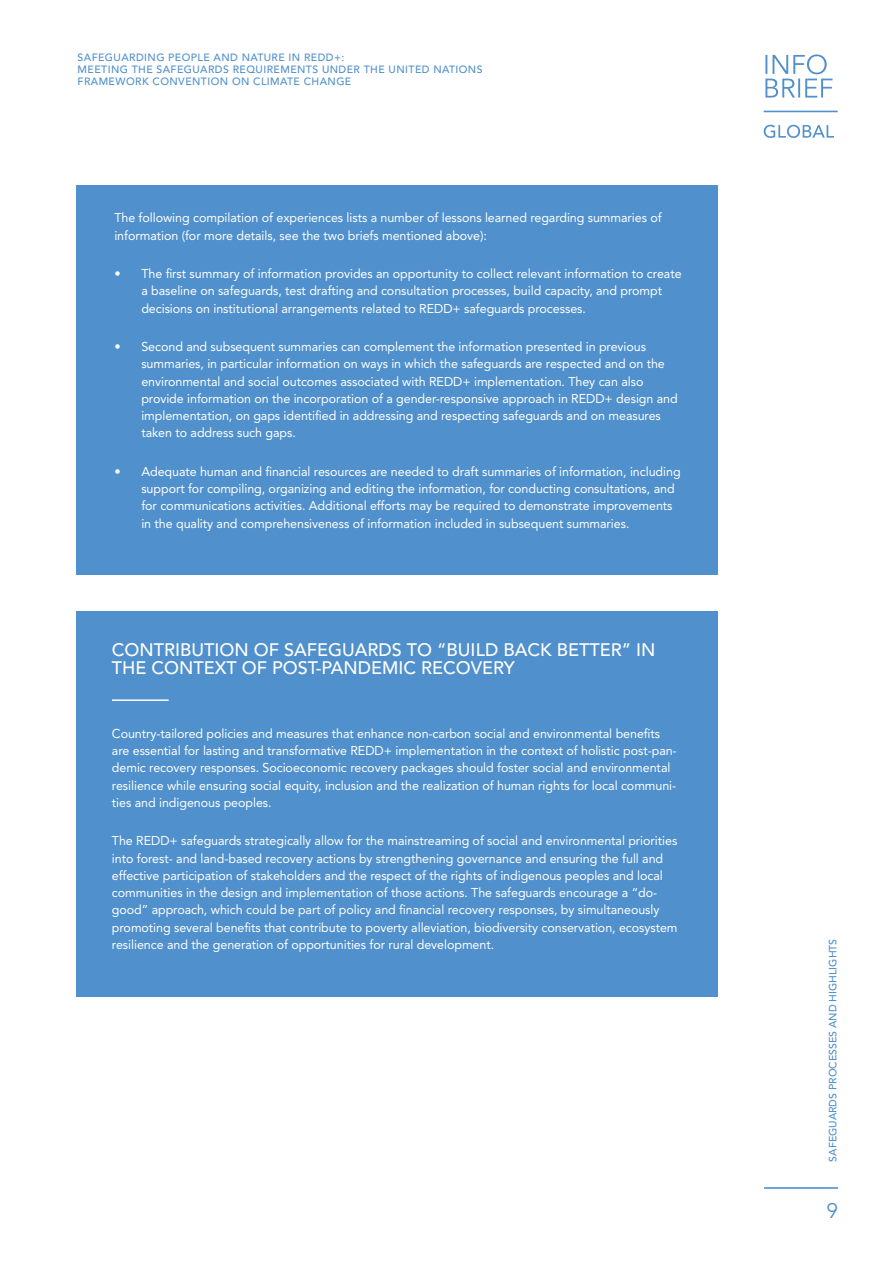
<style>
.page{position:relative;width:893px;height:1263px;background:#fff}
.page>*{position:absolute;margin:0;border:0;box-sizing:border-box;transform-origin:0 0}
.t1{font:21px "Avenir";color:#5090cc}
.t2{font:500 18px/18px "Avenir";color:#fff}
.t3{font:12.75px/17.2px "Avenir LT Std";letter-spacing:-.005em;color:#fff}
.t4{font:500 10.5px/12.1px "Avenir";letter-spacing:.04em;color:#5090cc}
.t5{font:500 10.5px "Avenir";color:#5090cc}
</style>
<div class="page">
<hr style="left:764px;top:1187px;width:74px;height:2px;background:#5090cc">
<hr style="left:764px;top:111px;width:74px;height:1px;background:#5090cc">
<svg style="left:764px;top:125px;width:70px;height:13px"></svg>
<svg style="left:765px;top:54px;width:67px;height:44px"></svg>
<div style="left:77px;top:185px;width:640px;height:389px;background:#5090cc"></div>
<div style="left:77px;top:611px;width:640px;height:386px;background:#5090cc"></div>
<hr style="left:112px;top:699px;width:57px;height:2px;background:#fff">
<p class="t4" style="left:78px;top:52px;width:406px">SAFEGUARDING PEOPLE AND NATURE IN REDD+:<br>MEETING THE SAFEGUARDS REQUIREMENTS UNDER THE UNITED NATIONS<br>FRAMEWORK CONVENTION ON CLIMATE CHANGE</p>
<p class="t3" style="left:114px;top:209px;width:549px">The following compilation of experiences lists a number of lessons learned regarding summaries of information (for more details, see the two briefs mentioned above):</p>
<p class="t3" style="left:141px;top:265px;width:542px;text-indent:-27px">• The first summary of information provides an opportunity to collect relevant information to create a baseline on safeguards, test drafting and consultation processes, build capacity, and prompt decisions on institutional arrangements related to REDD+ safeguards processes.</p>
<p class="t3" style="left:141px;top:338px;width:538px;text-indent:-27px">• Second and subsequent summaries can complement the information presented in previous summaries, in particular information on ways in which the safeguards are respected and on the environmental and social outcomes associated with REDD+ implementation. They can also provide information on the incorporation of a gender-responsive approach in REDD+ design and implementation, on gaps identified in addressing and respecting safeguards and on measures taken to address such gaps.</p>
<p class="t3" style="left:141px;top:463px;width:541px;text-indent:-27px">• Adequate human and financial resources are needed to draft summaries of information, including support for compiling, organizing and editing the information, for conducting consultations, and for communications activities. Additional efforts may be required to demonstrate improvements in the quality and comprehensiveness of information included in subsequent summaries.</p>
<h2 class="t2" style="left:112px;top:641px;width:545px">CONTRIBUTION OF SAFEGUARDS TO “BUILD BACK BETTER” IN<br>THE CONTEXT OF POST-PANDEMIC RECOVERY</h2>
<p class="t3" style="left:112px;top:725px;width:566px">Country-tailored policies and measures that enhance non-carbon social and environmental benefits are essential for lasting and transformative REDD+ implementation in the context of holistic post-pan&shy;demic recovery responses. Socioeconomic recovery packages should foster social and environmental resilience while ensuring social equity, inclusion and the realization of human rights for local communi&shy;ties and indigenous peoples.</p>
<p class="t3" style="left:112px;top:832px;width:567px">The REDD+ safeguards strategically allow for the mainstreaming of social and environmental priorities into forest- and land-based recovery actions by strengthening governance and ensuring the full and effective participation of stakeholders and the respect of the rights of indigenous peoples and local communities in the design and implementation of those actions. The safeguards encourage a “do&shy;good” approach, which could be part of policy and financial recovery responses, by simultaneously promoting several benefits that contribute to poverty alleviation, biodiversity conservation, ecosystem resilience and the generation of opportunities for rural development.</p>
<p class="t5" style="left:827px;top:1162px;width:224px;rotate:-90deg">SAFEGUARDS PROCESSES AND HIGHLIGHTS</p>
<h1 class="t1" style="left:826px;top:1199px;width:13px">9</h1>
</div>
